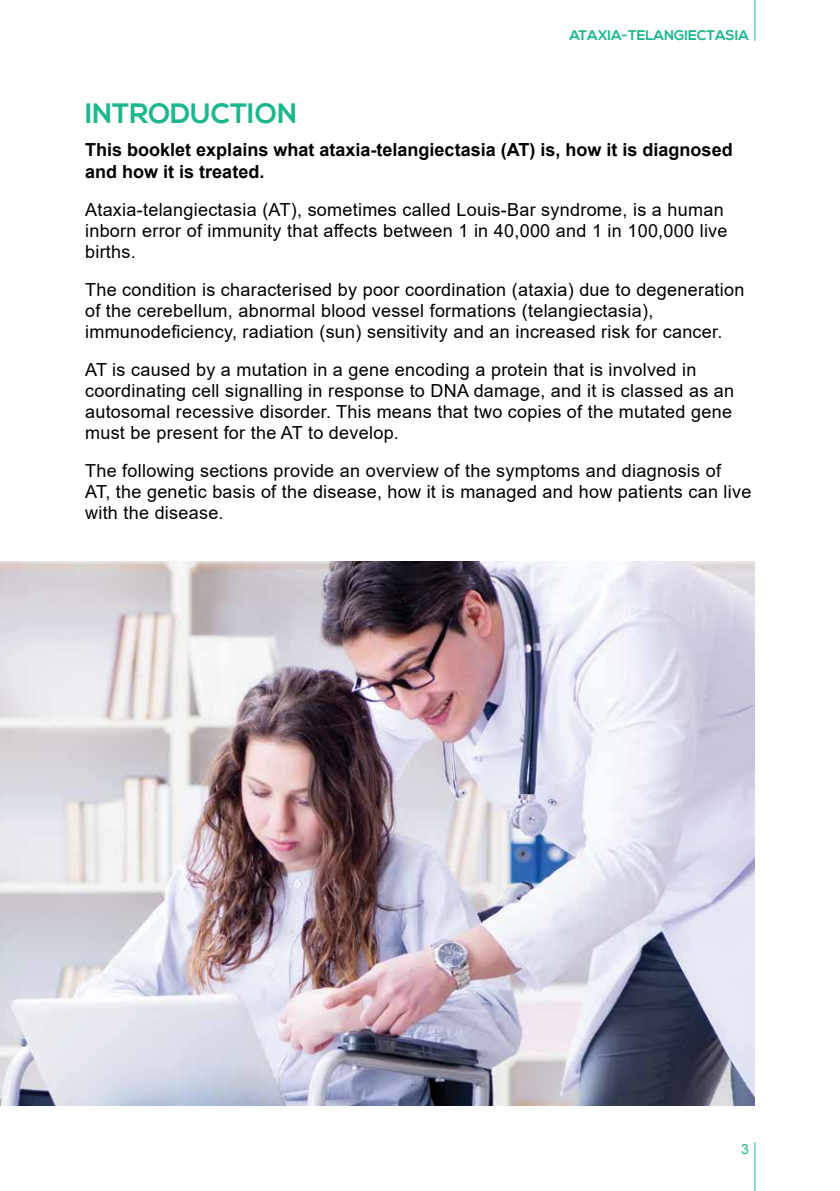
<style>
.page{position:relative;width:840px;height:1191px;background:#fff}
.page>*{position:absolute;margin:0;border:0;box-sizing:border-box;transform-origin:0 0}
.t1{font:700 28px "Nexa";color:#1cb78d}
.t2{font:18px/21px "Arial";letter-spacing:.015em;color:#000}
.t3{font:700 18px/21.6px "Arial";color:#000}
.t4{font:700 14px "Nexa";color:#1cb78d}
.t5{font:14px "Arial";color:#1cb78d}
</style>
<div class="page">
<hr style="left:754px;top:1142px;width:1px;height:49px;background:#1cb78d">
<hr style="left:754px;top:0;width:1px;height:41px;background:#1cb78d">
<img style="left:0;top:561px;width:754px;height:545px">
<p class="t4" style="left:569px;top:27px;width:181px">ATAXIA-TELANGIECTASIA</p>
<h1 class="t1" style="left:85px;top:97px;width:213px">INTRODUCTION</h1>
<p class="t3" style="left:85px;top:139px;width:648px">This booklet explains what ataxia-telangiectasia (AT) is, how it is diagnosed and how it is treated.</p>
<p class="t2" style="left:85px;top:199px;width:643px">Ataxia-telangiectasia (AT), sometimes called Louis-Bar syndrome, is a human inborn error of immunity that affects between 1 in 40,000 and 1 in 100,000 live births.</p>
<p class="t2" style="left:85px;top:279px;width:660px">The condition is characterised by poor coordination (ataxia) due to degeneration of the cerebellum, abnormal blood vessel formations (telangiectasia), immunodeficiency, radiation (sun) sensitivity and an increased risk for cancer.</p>
<p class="t2" style="left:85px;top:359px;width:650px">AT is caused by a mutation in a gene encoding a protein that is involved in coordinating cell signalling in response to DNA damage, and it is classed as an autosomal recessive disorder. This means that two copies of the mutated gene must be present for the AT to develop.</p>
<p class="t2" style="left:85px;top:460px;width:667px">The following sections provide an overview of the symptoms and diagnosis of<br>AT, the genetic basis of the disease, how it is managed and how patients can live with the disease.</p>
<p class="t5" style="left:740px;top:1139px;width:9px">3</p>
</div>
